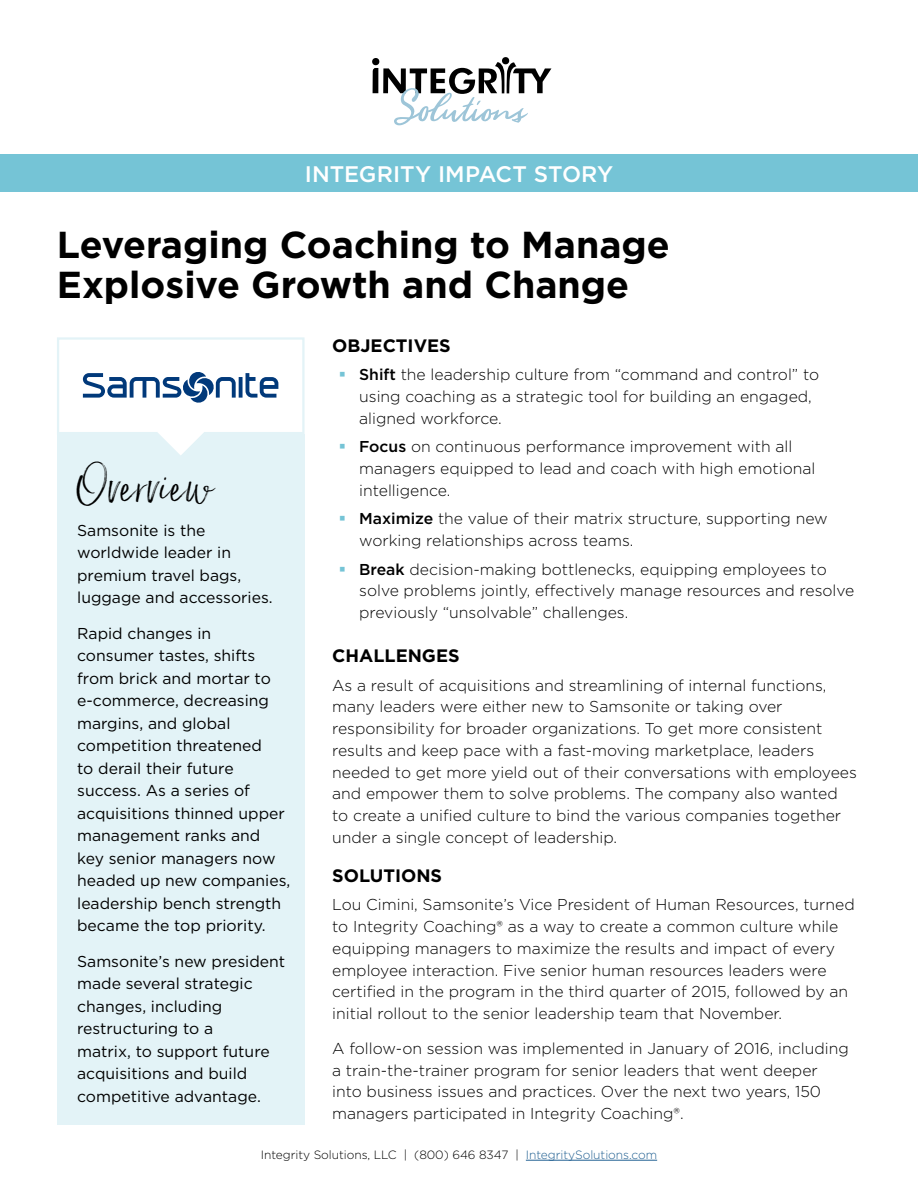
<style>
.page{position:relative;width:918px;height:1188px;background:#fff}
.page>*{position:absolute;margin:0;border:0;box-sizing:border-box;transform-origin:0 0}
.Sub-all_caps_12_13{font:46.5px "Saturday Script";color:#000}
.Title_Gotham_Bold{font:700 37.5px/40.5px "Gotham";color:#000}
.t1{font:500 22.5px "Gotham";color:#fff}
.Sub-all_caps_12_13-2{font:700 18px "Gotham";color:#000}
.Body_10_14{font:300 15.75px/21.8px "Gotham";color:#000}
.Body_10_14-2{font:15.75px/22.5px "Gotham";color:#000}
.t2{font:300 12px "Gotham";letter-spacing:-.005em;color:#000}
.s1{font-weight:500}
.s2{color:#216092}
</style>
<div class="page">
<div style="left:502px;top:57px;width:7px;height:7px;background:#000;border-radius:50%"></div>
<div style="left:372px;top:58px;width:7px;height:7px;background:#000;border-radius:50%"></div>
<svg style="left:373px;top:62px;width:178px;height:64px"></svg>
<div style="left:0;top:154px;width:918px;height:38px;background:#75c4d6"></div>
<hr style="left:526px;top:1160px;width:131px;height:1px;background:#216092">
<div style="left:57px;top:434px;width:248px;height:691px;background:#e3f3f7"></div>
<div style="left:57px;top:337px;width:248px;height:97px;border:2px solid #e3f3f7"></div>
<svg style="left:83px;top:372px;width:195px;height:31px"></svg>
<svg style="left:154px;top:431px;width:53px;height:24px"></svg>
<h3 class="t1" style="left:305px;top:160px;width:310px">INTEGRITY IMPACT STORY</h3>
<p class="Title_Gotham_Bold" style="left:57px;top:224px;width:614px">Leveraging Coaching to Manage<br>Explosive Growth and Change</p>
<p class="Sub-all_caps_12_13" style="left:77px;top:457px;width:137px">Overview</p>
<p class="Body_10_14-2" style="left:77px;top:519px;width:197px">Samsonite is the worldwide leader in premium travel bags, luggage and accessories.</p>
<p class="Body_10_14-2" style="left:77px;top:622px;width:215px">Rapid changes in consumer tastes, shifts from brick and mortar to e-commerce, decreasing margins, and global competition threatened<br>to derail their future success. As a series of acquisitions thinned upper management ranks and key senior managers now headed up new companies, leadership bench strength became the top priority.</p>
<p class="Body_10_14-2" style="left:77px;top:950px;width:210px">Samsonite’s new president made several strategic changes, including restructuring to a<br>matrix, to support future acquisitions and build competitive advantage.</p>
<p class="Sub-all_caps_12_13-2" style="left:332px;top:333px;width:120px">OBJECTIVES</p>
<p class="Body_10_14" style="left:359px;top:363px;width:462px"><span class="s1">Shift</span> the leadership culture from “command and control” to using coaching as a strategic tool for building an engaged, aligned workforce.</p>
<p class="Body_10_14" style="left:359px;top:435px;width:458px"><span class="s1">Focus</span> on continuous performance improvement with all managers equipped to lead and coach with high emotional intelligence.</p>
<p class="Body_10_14" style="left:359px;top:507px;width:470px"><span class="s1">Maximize</span> the value of their matrix structure, supporting new working relationships across teams.</p>
<p class="Body_10_14" style="left:359px;top:558px;width:497px"><span class="s1">Break</span> decision-making bottlenecks, equipping employees to solve problems jointly, effectively manage resources and resolve previously “unsolvable” challenges.</p>
<p class="Sub-all_caps_12_13-2" style="left:332px;top:644px;width:129px">CHALLENGES</p>
<p class="Body_10_14" style="left:332px;top:674px;width:526px">As a result of acquisitions and streamlining of internal functions, many leaders were either new to Samsonite or taking over responsibility for broader organizations. To get more consistent results and keep pace with a fast-moving marketplace, leaders needed to get more yield out of their conversations with employees and empower them to solve problems. The company also wanted to create a unified culture to bind the various companies together under a single concept of leadership.</p>
<p class="Sub-all_caps_12_13-2" style="left:332px;top:864px;width:111px">SOLUTIONS</p>
<p class="Body_10_14" style="left:332px;top:894px;width:524px">Lou Cimini, Samsonite’s Vice President of Human Resources, turned to Integrity Coaching® as a way to create a common culture while equipping managers to maximize the results and impact of every employee interaction. Five senior human resources leaders were certified in the program in the third quarter of 2015, followed by an initial rollout to the senior leadership team that November.</p>
<p class="Body_10_14" style="left:332px;top:1037px;width:518px">A follow-on session was implemented in January of 2016, including a train-the-trainer program for senior leaders that went deeper into business issues and practices. Over the next two years, 150 managers participated in Integrity Coaching®.</p>
<p class="t2" style="left:261px;top:1147px;width:398px">Integrity Solutions, LLC | (800) 646 8347 | <span class="s2">IntegritySolutions.com</span></p>
</div>
